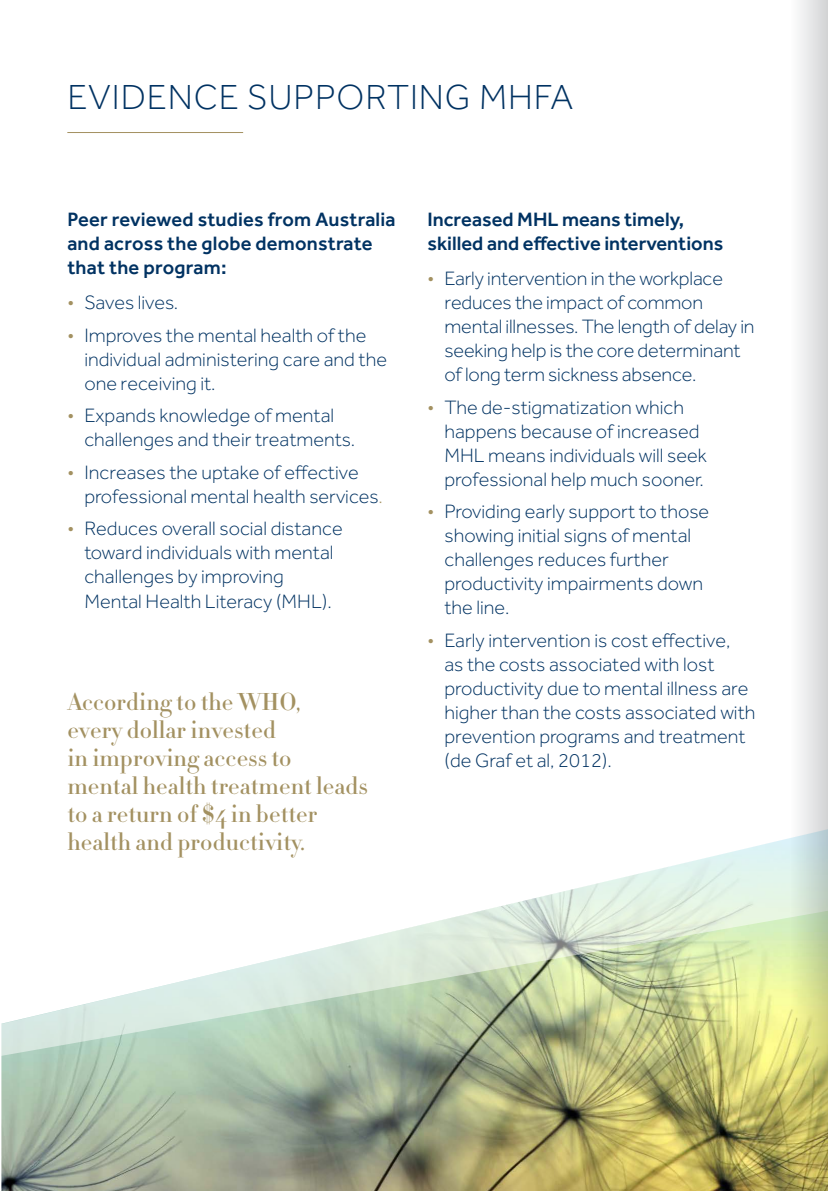
<style>
.page{position:relative;width:828px;height:1191px;background:#fff}
.page>*{position:absolute;margin:0;border:0;box-sizing:border-box;transform-origin:0 0}
.t1{font:300 36px "Effra";letter-spacing:.025em;color:#003262}
.t2{font:500 24px/28px "Didot HTF 11";letter-spacing:.005em;color:#a39161}
.t3{font:300 20px/24px "Effra";color:#003262}
.t4{font:500 20px/24px "Effra";color:#003262}
.s1{color:#a39161}
</style>
<div class="page">
<img style="left:1px;top:1056px;width:759px;height:135px">
<svg style="left:1px;top:845px;width:759px;height:211px"></svg>
<hr style="left:67px;top:132px;width:176px;height:1px;background:#a39161">
<svg style="left:760px;top:0;width:67px;height:1191px"></svg>
<svg style="left:827px;top:0;width:1px;height:1191px"></svg>
<h1 class="t1" style="left:67px;top:77px;width:507px">EVIDENCE SUPPORTING MHFA</h1>
<p class="t4" style="left:67px;top:207px;width:330px">Peer reviewed studies from Australia and across the globe demonstrate that the program:</p>
<p class="t3" style="left:67px;top:291px;width:112px"><span class="s1">•</span> Saves lives.</p>
<p class="t3" style="left:84px;top:323px;width:304px;text-indent:-17px"><span class="s1">•</span> Improves the mental health of the individual administering care and the one receiving it.</p>
<p class="t3" style="left:84px;top:404px;width:272px;text-indent:-17px"><span class="s1">•</span> Expands knowledge of mental challenges and their treatments.</p>
<p class="t3" style="left:84px;top:460px;width:300px;text-indent:-17px"><span class="s1">•</span> Increases the uptake of effective professional mental health services<span class="s1">.</span></p>
<p class="t3" style="left:84px;top:517px;width:260px;text-indent:-17px"><span class="s1">•</span> Reduces overall social distance toward individuals with mental challenges by improving<br>Mental Health Literacy (MHL).</p>
<p class="t2" style="left:67px;top:688px;width:302px">According to the WHO,<br>every dollar invested<br>in improving access to mental health treatment leads to a return of $4 in better health and productivity.</p>
<p class="t4" style="left:427px;top:207px;width:297px">Increased MHL means timely, skilled and effective interventions</p>
<p class="t3" style="left:444px;top:267px;width:312px;text-indent:-17px"><span class="s1">•</span> Early intervention in the workplace reduces the impact of common mental illnesses. The length of delay in seeking help is the core determinant of long term sickness absence.</p>
<p class="t3" style="left:444px;top:395px;width:264px;text-indent:-17px"><span class="s1">•</span> The de-stigmatization which happens because of increased<br>MHL means individuals will seek professional help much sooner.</p>
<p class="t3" style="left:444px;top:500px;width:266px;text-indent:-17px"><span class="s1">•</span> Providing early support to those showing initial signs of mental challenges reduces further productivity impairments down the line.</p>
<p class="t3" style="left:444px;top:628px;width:312px;text-indent:-17px"><span class="s1">•</span> Early intervention is cost effective,<br>as the costs associated with lost productivity due to mental illness are higher than the costs associated with prevention programs and treatment (de Graf et al, 2012).</p>
</div>
